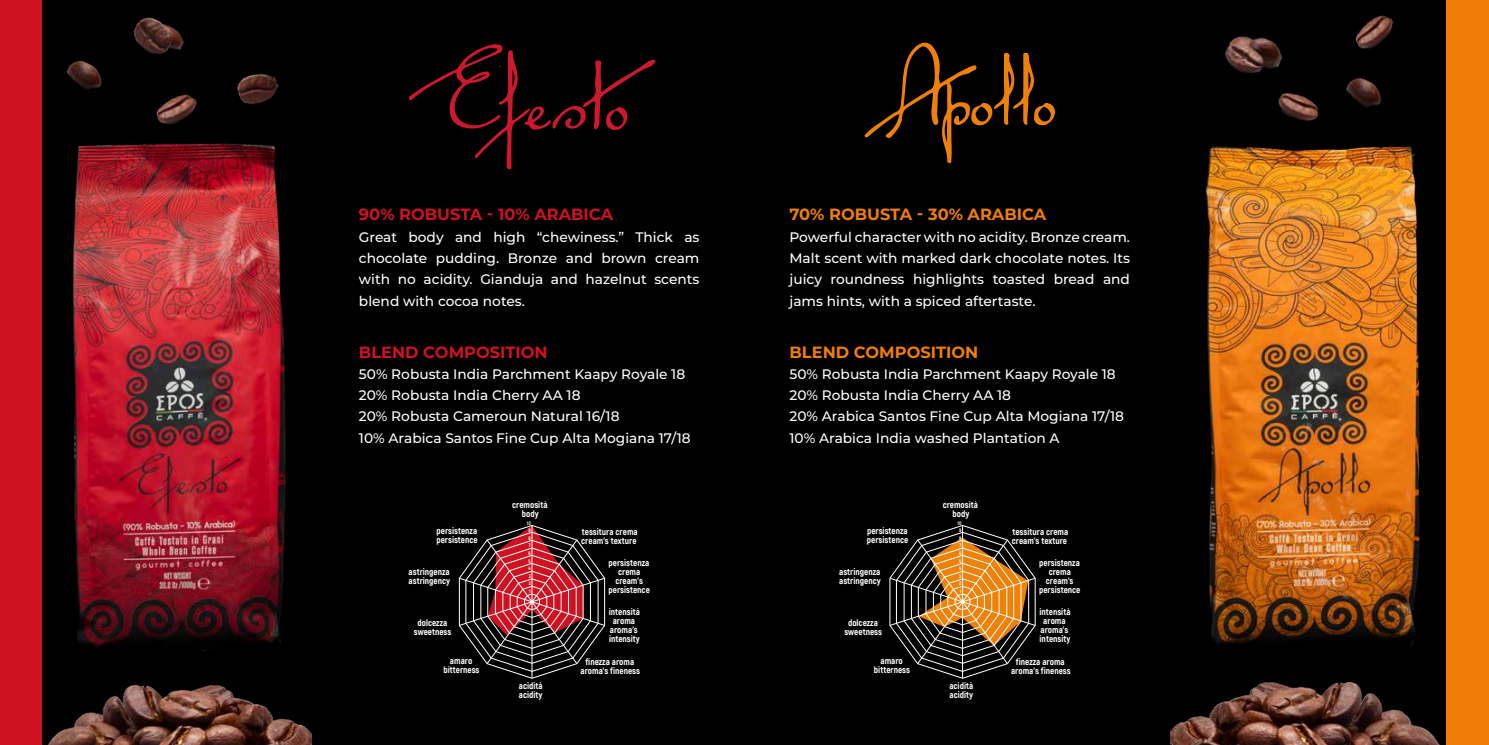
<style>
.page{position:relative;width:1489px;height:745px;background:#fff}
.page>*{position:absolute;margin:0;border:0;box-sizing:border-box;transform-origin:0 0}
.t1{font:700 16.25px "Montserrat";color:#cf1221}
.t2{font:700 16.25px "Montserrat";color:#f07d08}
.t3{font:500 13.75px/21.2px "Montserrat";color:#fff}
.t4{font:800 9.25px/9px "Akrobat";color:#fff;text-align:center}
.t5{font:800 5px "Akrobat";color:#fff}
</style>
<div class="page">
<div style="left:0;top:0;width:1488px;height:744px;background:#000"></div>
<div style="left:0;top:0;width:41px;height:744px;background:#cf1221"></div>
<div style="left:1446px;top:0;width:42px;height:744px;background:#f07d08"></div>
<svg style="left:408px;top:44px;width:248px;height:125px"></svg>
<img style="left:41px;top:32px;width:245px;height:680px">
<img style="left:1205px;top:145px;width:215px;height:500px">
<svg style="left:458px;top:525px;width:147px;height:153px"></svg>
<svg style="left:889px;top:525px;width:146px;height:153px"></svg>
<svg style="left:864px;top:42px;width:191px;height:121px"></svg>
<img style="left:1224px;top:36px;width:59px;height:37px">
<img style="left:63px;top:57px;width:44px;height:37px">
<img style="left:1346px;top:78px;width:36px;height:30px">
<img style="left:233px;top:66px;width:49px;height:44px">
<img style="left:128px;top:17px;width:59px;height:46px">
<img style="left:1355px;top:15px;width:39px;height:34px">
<img style="left:1278px;top:93px;width:41px;height:28px">
<img style="left:154px;top:93px;width:46px;height:33px">
<img style="left:43px;top:684px;width:268px;height:60px">
<img style="left:1170px;top:682px;width:269px;height:62px">
<p class="t1" style="left:359px;top:203px;width:256px">90% ROBUSTA - 10% ARABICA</p>
<p class="t3" style="left:359px;top:225px;width:342px;text-align:justify">Great body and high “chewiness.” Thick as chocolate pudding. Bronze and brown cream with no acidity. Gianduja and hazelnut scents blend with cocoa notes.</p>
<p class="t2" style="left:789px;top:203px;width:258px">70% ROBUSTA - 30% ARABICA</p>
<p class="t3" style="left:789px;top:225px;width:342px;text-align:justify">Powerful character with no acidity. Bronze cream.<br>Malt scent with marked dark chocolate notes. Its juicy roundness highlights toasted bread and jams hints, with a spiced aftertaste.</p>
<p class="t1" style="left:359px;top:340px;width:190px">BLEND COMPOSITION</p>
<p class="t3" style="left:359px;top:362px;width:333px">50% Robusta India Parchment Kaapy Royale 18<br>20% Robusta India Cherry AA 18<br>20% Robusta Cameroun Natural 16/18<br>10% Arabica Santos Fine Cup Alta Mogiana 17/18</p>
<p class="t2" style="left:789px;top:340px;width:190px">BLEND COMPOSITION</p>
<p class="t3" style="left:789px;top:362px;width:336px">50% Robusta India Parchment Kaapy Royale 18<br>20% Robusta India Cherry AA 18<br>20% Arabica Santos Fine Cup Alta Mogiana 17/18<br>10% Arabica India washed Plantation A</p>
<p class="t4" style="left:512px;top:500px;width:37px">cremosità body</p>
<p class="t4" style="left:942px;top:500px;width:37px">cremosità body</p>
<p class="t5" style="left:527px;top:519px;width:5px">10</p>
<p class="t5" style="left:957px;top:519px;width:5px">10</p>
<p class="t4" style="left:436px;top:526px;width:43px;text-align:left">persistenza persistence</p>
<p class="t4" style="left:408px;top:567px;width:43px;text-align:left">astringenza astringency</p>
<p class="t4" style="left:414px;top:617px;width:39px">dolcezza sweetness</p>
<p class="t4" style="left:443px;top:655px;width:38px">amaro bitterness</p>
<p class="t4" style="left:580px;top:656px;width:61px">finezza aroma aroma’s fineness</p>
<p class="t4" style="left:581px;top:527px;width:58px;text-align:left">tessitura crema cream’s texture</p>
<p class="t5" style="left:528px;top:526px;width:4px">9</p>
<p class="t5" style="left:528px;top:534px;width:4px">8</p>
<p class="t5" style="left:529px;top:542px;width:3px">7</p>
<p class="t5" style="left:528px;top:549px;width:4px">6</p>
<p class="t5" style="left:528px;top:557px;width:4px">5</p>
<p class="t4" style="left:608px;top:558px;width:43px">persistenza crema cream’s persistence</p>
<p class="t5" style="left:528px;top:564px;width:4px">4</p>
<p class="t5" style="left:528px;top:573px;width:4px">3</p>
<p class="t5" style="left:528px;top:580px;width:4px">2</p>
<p class="t5" style="left:529px;top:588px;width:3px">1</p>
<p class="t4" style="left:609px;top:607px;width:33px">intensità aroma aroma’s intensity</p>
<p class="t4" style="left:867px;top:526px;width:43px;text-align:left">persistenza persistence</p>
<p class="t4" style="left:839px;top:567px;width:43px;text-align:left">astringenza astringency</p>
<p class="t4" style="left:844px;top:617px;width:39px">dolcezza sweetness</p>
<p class="t4" style="left:874px;top:655px;width:38px">amaro bitterness</p>
<p class="t4" style="left:1011px;top:656px;width:61px">finezza aroma aroma’s fineness</p>
<p class="t4" style="left:1011px;top:527px;width:58px;text-align:left">tessitura crema cream’s texture</p>
<p class="t5" style="left:959px;top:526px;width:4px">9</p>
<p class="t5" style="left:959px;top:534px;width:4px">8</p>
<p class="t5" style="left:959px;top:542px;width:3px">7</p>
<p class="t5" style="left:959px;top:549px;width:4px">6</p>
<p class="t5" style="left:959px;top:557px;width:4px">5</p>
<p class="t4" style="left:1039px;top:558px;width:43px">persistenza crema cream’s persistence</p>
<p class="t5" style="left:959px;top:564px;width:4px">4</p>
<p class="t5" style="left:959px;top:573px;width:4px">3</p>
<p class="t5" style="left:959px;top:580px;width:4px">2</p>
<p class="t5" style="left:959px;top:588px;width:3px">1</p>
<p class="t4" style="left:1039px;top:607px;width:33px">intensità aroma aroma’s intensity</p>
<p class="t4" style="left:519px;top:681px;width:25px;text-align:left">acidità acidity</p>
<p class="t4" style="left:949px;top:681px;width:25px;text-align:left">acidità acidity</p>
</div>
